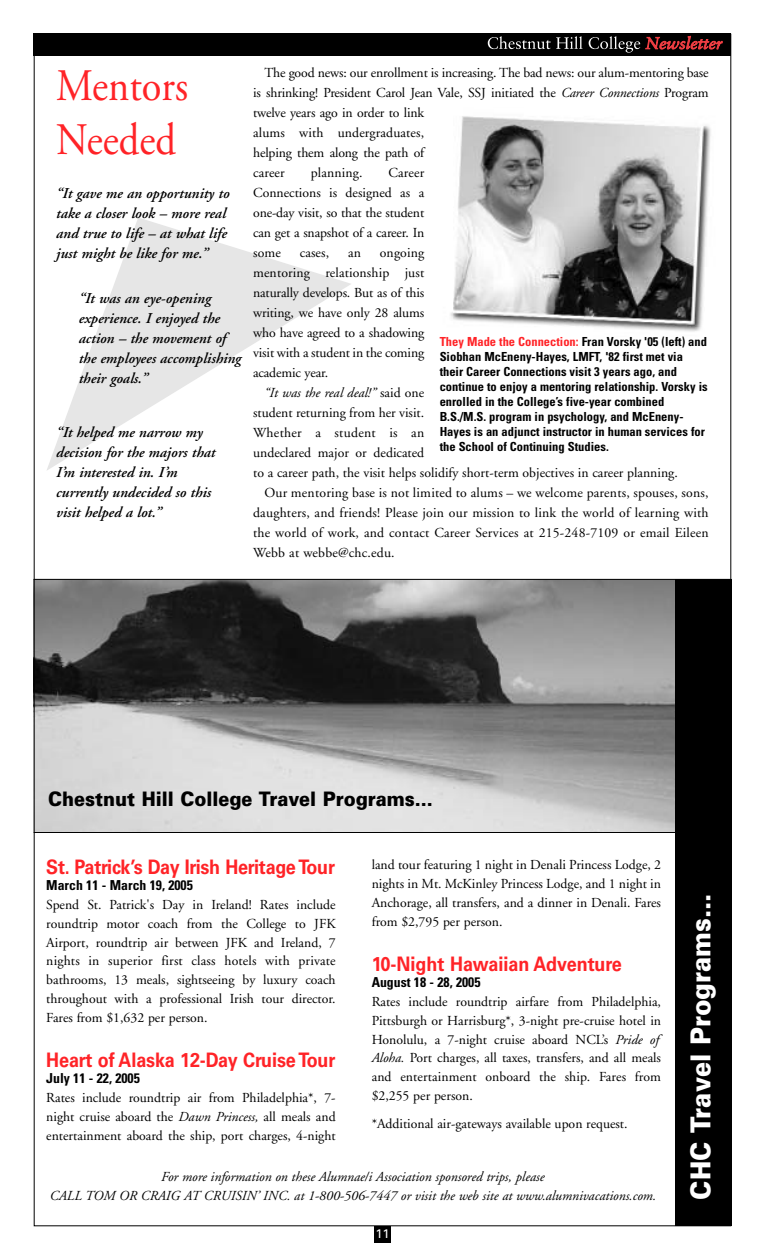
<style>
.page{position:relative;width:765px;height:1260px;background:#fff}
.page>*{position:absolute;margin:0;border:0;box-sizing:border-box;transform-origin:0 0}
.t1{font:45px/54px "Adobe Garamond";color:#ff2327;scale:.9 1}
.t2{font:900 27.5px "Univers";color:#fff;scale:.9 1}
.t3{font:700 20px "Univers";letter-spacing:-.01em;color:#ff2327;scale:.9 1}
.t4{font:900 20px "Univers";color:#000;scale:.9 1}
.t5{font:italic 600 15px/20px "Adobe Garamond";color:#000}
.t6{font:13.75px/18.8px "Adobe Garamond";color:#000;text-align:justify}
.t7{font:italic 13.75px/18.8px "Adobe Garamond";color:#000;text-align:center}
.t8{font:700 condensed 13.75px "Univers";color:#000}
.t9{font:13.75px "Adobe Garamond";letter-spacing:.02em;color:#000}
.t10{font:700 condensed 12.5px/15px "Univers";color:#000}
.t11{font:12.5px "Univers";color:#fff}
.s1{font-style:italic}
.s2{font-style:normal}
.s3{color:#ff2327}
</style>
<div class="page">
<img style="left:36px;top:580px;width:639px;height:252px">
<svg style="left:47px;top:218px;width:304px;height:252px"></svg>
<div style="left:374px;top:1226px;width:17px;height:17px;background:#000"></div>
<div style="left:675px;top:579px;width:56px;height:647px;background:#000"></div>
<div style="left:34px;top:34px;width:697px;height:22px;background:#000"></div>
<svg style="left:488px;top:36px;width:95px;height:13px"></svg>
<svg style="left:589px;top:36px;width:51px;height:17px"></svg>
<svg style="left:646px;top:36px;width:77px;height:14px"></svg>
<img style="left:450px;top:116px;width:261px;height:216px">
<hr style="left:34px;top:579px;width:697px;height:1px;background:#000">
<hr style="left:34px;top:832px;width:643px;height:1px;background:#000">
<h1 class="t1" style="left:56px;top:63px;width:148px">Mentors<br>Needed</h1>
<p class="t5" style="left:56px;top:185px;width:175px">“It gave me an opportunity to take a closer look – more real and true to life – at what life just might be like for me.”</p>
<p class="t5" style="left:79px;top:289px;width:164px">“It was an eye-opening experience. I enjoyed the action – the movement of the employees accomplishing their goals.”</p>
<p class="t5" style="left:56px;top:424px;width:161px">“It helped me narrow my decision for the majors that<br>I’m interested in. I’m currently undecided so this visit helped a lot.”</p>
<p class="t6" style="left:253px;top:64px;width:457px;line-height:20px;text-align:left;text-indent:11px">The good news: our enrollment is increasing. The bad news: our alum-mentoring base is shrinking! President Carol Jean Vale, SSJ initiated the <span class="s1">Career Connections</span> Program twelve years ago in order to link<br>alums with undergraduates,<br>helping them along the path of<br>career</p>
<p class="t6" style="left:311px;top:165px;width:53px">planning.</p>
<p class="t6" style="left:253px;top:164px;width:173px;line-height:20px;text-indent:135px">Career Connections is designed as a one-day visit, so that the student can get a snapshot of a career. In some</p>
<p class="t6" style="left:253px;top:244px;width:173px;line-height:20px;text-indent:127px">ongoing mentoring relationship just naturally develops. But as of this writing, we have only 28 alums who have agreed to a shadowing visit with a student in the coming academic year.</p>
<p class="t7" style="left:264px;top:385px;width:161px">“It was the real deal!” <span class="s2">said one</span></p>
<p class="t6" style="left:253px;top:405px;width:173px">student returning from her visit.</p>
<p class="t9" style="left:253px;top:427px;width:173px">Whether a student is an</p>
<p class="t6" style="left:253px;top:445px;width:173px">undeclared major or dedicated</p>
<p class="t6" style="left:253px;top:465px;width:426px">to a career path, the visit helps solidify short-term objectives in career planning.</p>
<p class="t6" style="left:264px;top:485px;width:446px">Our mentoring base is not limited to alums – we welcome parents, spouses, sons,</p>
<p class="t6" style="left:253px;top:505px;width:457px">daughters, and friends! Please join our mission to link the world of learning with</p>
<p class="t6" style="left:253px;top:525px;width:457px">the world of work, and contact Career Services at 215-248-7109 or email Eileen</p>
<p class="t6" style="left:253px;top:545px;width:143px">Webb at webbe@chc.edu.</p>
<p class="t6" style="left:300px;top:245px;width:31px">cases,</p>
<p class="t6" style="left:348px;top:245px;width:14px">an</p>
<p class="t10" style="left:440px;top:335px;width:270px"><span class="s3">They Made the Connection:</span> Fran Vorsky '05 (left) and Siobhan McEneny-Hayes, LMFT, '82 first met via their Career Connections visit 3 years ago, and continue to enjoy a mentoring relationship. Vorsky is enrolled in the College’s five-year combined B.S./M.S. program in psychology, and McEneny-Hayes is an adjunct instructor in human services for the School of Continuing Studies.</p>
<h3 class="t4" style="left:48px;top:792px;width:429px">Chestnut Hill College Travel Programs...</h3>
<h3 class="t3" style="left:46px;top:860px;width:322px">St. Patrick’s Day Irish Heritage Tour</h3>
<p class="t8" style="left:46px;top:880px;width:148px">March 11 - March 19, 2005</p>
<p class="t6" style="left:46px;top:897px;width:291px">Spend St. Patrick's Day in Ireland! Rates include roundtrip motor coach from the College to JFK Airport, roundtrip air between JFK and Ireland, 7 nights in superior first class hotels with private bathrooms, 13 meals, sightseeing by luxury coach throughout with a professional Irish tour director.<br>Fares from $1,632 per person.</p>
<h3 class="t3" style="left:46px;top:1052px;width:323px">Heart of Alaska 12-Day Cruise Tour</h3>
<p class="t8" style="left:46px;top:1073px;width:95px">July 11 - 22, 2005</p>
<p class="t6" style="left:46px;top:1090px;width:291px">Rates include roundtrip air from Philadelphia*, 7- night cruise aboard the <span class="s1">Dawn Princess,</span> all meals and entertainment aboard the ship, port charges, 4-night</p>
<p class="t6" style="left:372px;top:857px;width:291px">land tour featuring 1 night in Denali Princess Lodge, 2 nights in Mt. McKinley Princess Lodge, and 1 night in Anchorage, all transfers, and a dinner in Denali. Fares from $2,795 per person.</p>
<h3 class="t3" style="left:372px;top:956px;width:280px">10-Night Hawaiian Adventure</h3>
<p class="t8" style="left:372px;top:977px;width:110px">August 18 - 28, 2005</p>
<p class="t6" style="left:372px;top:994px;width:291px;text-align:left">Rates include roundtrip airfare from Philadelphia, Pittsburgh or Harrisburg*, 3-night pre-cruise hotel in Honolulu, a 7-night cruise aboard NCL’s <span class="s1">Pride of Aloha.</span> Port charges, all taxes, transfers, and all meals and entertainment onboard the ship. Fares from $2,255 per person.</p>
<p class="t6" style="left:372px;top:1115px;width:257px">*Additional air-gateways available upon request.</p>
<p class="t7" style="left:50px;top:1169px;width:608px">For more information on these Alumnae/i Association sponsored trips, please<br>CALL TOM OR CRAIG AT CRUISIN’ INC. at 1-800-506-7447 or visit the web site at www.alumnivacations.com.</p>
<p class="t11" style="left:376px;top:1229px;width:15px">11</p>
<h2 class="t2" style="left:691px;top:1200px;width:341px;rotate:-90deg">CHC Travel Programs...</h2>
</div>
